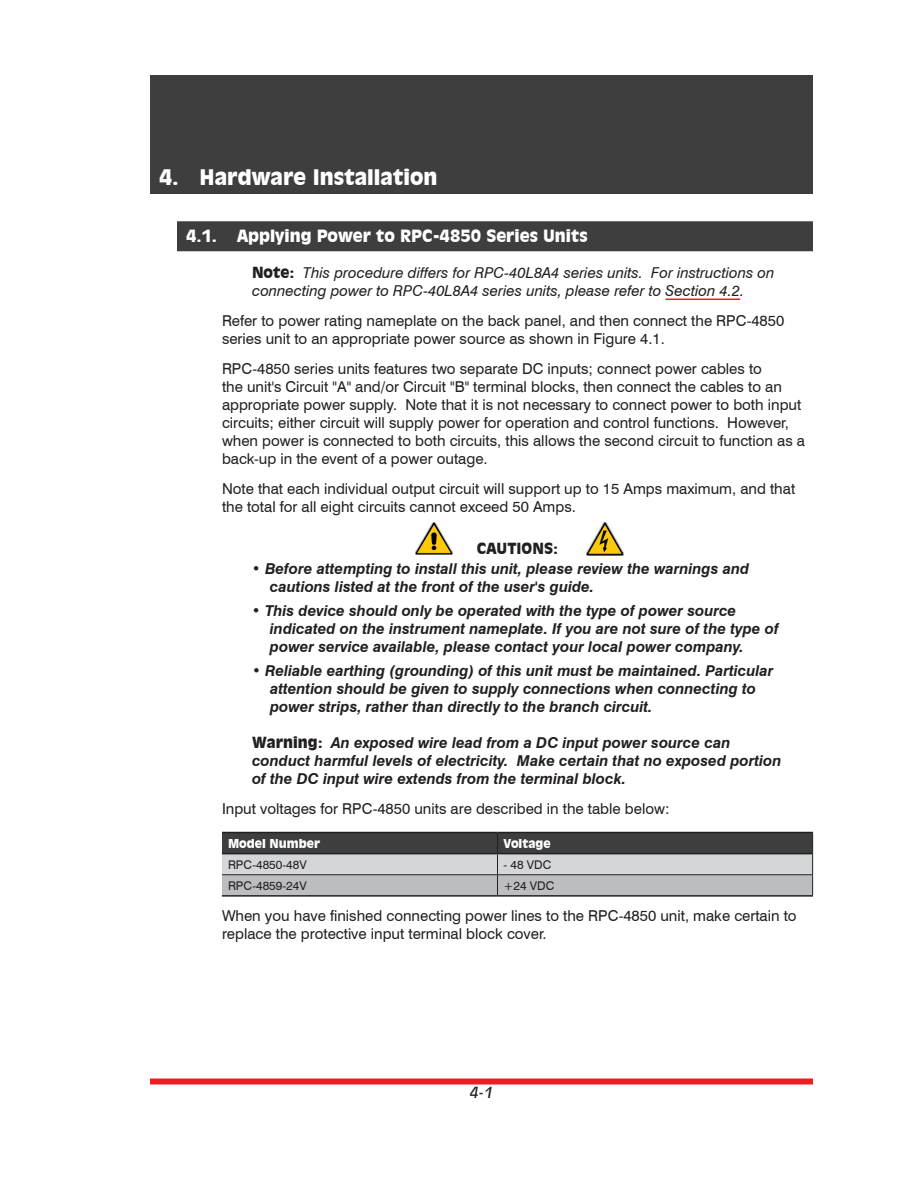
<style>
.page{position:relative;width:918px;height:1188px;background:#fff}
.page>*{position:absolute;margin:0;border:0;box-sizing:border-box;transform-origin:0 0}
.t1{font:900 21px "Incised 901 BT";color:#fff}
.t2{font:900 16.5px "Incised 901 BT";color:#fff}
.t3{font:15px/18px "Swiss 721 BT";color:#231f20}
.t4{font:italic 700 15px/18px "Swiss 721 BT";color:#231f20}
.t5{font:italic 15px/18px "Swiss 721 BT";color:#231f20}
.t6{font:900 15px "Incised 901 BT";color:#231f20}
.t7{font:italic 15px "Incised 901 BT";color:#231f20}
.t8{font:12px "Swiss 721 BT";color:#231f20}
.t9{font:900 12px "Incised 901 BT";color:#fff}
.s1{font-family:"Incised 901 BT";font-weight:900;font-style:normal}
</style>
<div class="page">
<div style="left:150px;top:1078px;width:663px;height:6px;background:#ee1d23"></div>
<div style="left:150px;top:75px;width:663px;height:119px;background:#3e3e3f"></div>
<div style="left:177px;top:221px;width:636px;height:30px;background:#3e3e3f"></div>
<hr style="left:666px;top:299px;width:74px;height:1px;background:#ee1d23">
<hr style="left:222px;top:832px;width:276px;height:1px;background:#231f20">
<hr style="left:498px;top:832px;width:315px;height:1px;background:#231f20">
<svg style="left:222px;top:833px;width:591px;height:62px;background:#959597"></svg>
<hr style="left:222px;top:895px;width:276px;height:2px;background:#231f20">
<hr style="left:498px;top:895px;width:315px;height:2px;background:#231f20">
<img style="left:415px;top:522px;width:38px;height:33px">
<img style="left:586px;top:522px;width:38px;height:33px">
<h1 class="t1" style="left:159px;top:164px;width:280px">4. Hardware Installation</h1>
<p class="t2" style="left:186px;top:226px;width:403px">4.1. Applying Power to RPC-4850 Series Units</p>
<p class="t5" style="left:252px;top:264px;width:524px"><span class="s1">Note:</span> This procedure differs for RPC-40L8A4 series units. For instructions on connecting power to RPC-40L8A4 series units, please refer to Section 4.2.</p>
<p class="t3" style="left:222px;top:312px;width:564px">Refer to power rating nameplate on the back panel, and then connect the RPC-4850 series unit to an appropriate power source as shown in Figure 4.1.</p>
<p class="t3" style="left:222px;top:360px;width:585px">RPC-4850 series units features two separate DC inputs; connect power cables to<br>the unit's Circuit "A" and/or Circuit "B" terminal blocks, then connect the cables to an appropriate power supply. Note that it is not necessary to connect power to both input circuits; either circuit will supply power for operation and control functions. However, when power is connected to both circuits, this allows the second circuit to function as a back-up in the event of a power outage.</p>
<p class="t3" style="left:222px;top:480px;width:575px">Note that each individual output circuit will support up to 15 Amps maximum, and that the total for all eight circuits cannot exceed 50 Amps.</p>
<p class="t6" style="left:477px;top:540px;width:83px">CAUTIONS:</p>
<p class="t4" style="left:270px;top:559px;width:481px;text-indent:-18px">• Before attempting to install this unit, please review the warnings and cautions listed at the front of the user's guide.</p>
<p class="t4" style="left:270px;top:601px;width:510px;text-indent:-18px">• This device should only be operated with the type of power source indicated on the instrument nameplate. If you are not sure of the type of power service available, please contact your local power company.</p>
<p class="t4" style="left:270px;top:661px;width:505px;text-indent:-18px">• Reliable earthing (grounding) of this unit must be maintained. Particular attention should be given to supply connections when connecting to power strips, rather than directly to the branch circuit.</p>
<p class="t4" style="left:252px;top:733px;width:531px"><span class="s1">Warning:</span> An exposed wire lead from a DC input power source can conduct harmful levels of electricity. Make certain that no exposed portion of the DC input wire extends from the terminal block.</p>
<p class="t3" style="left:222px;top:799px;width:449px">Input voltages for RPC-4850 units are described in the table below:</p>
<p class="t9" style="left:228px;top:836px;width:94px">Model Number</p>
<p class="t9" style="left:503px;top:836px;width:49px">Voltage</p>
<p class="t8" style="left:228px;top:857px;width:80px">RPC-4850-48V</p>
<p class="t8" style="left:503px;top:857px;width:49px">- 48 VDC</p>
<p class="t8" style="left:228px;top:878px;width:80px">RPC-4859-24V</p>
<p class="t8" style="left:503px;top:878px;width:52px">+24 VDC</p>
<p class="t3" style="left:222px;top:906px;width:576px">When you have finished connecting power lines to the RPC-4850 unit, make certain to replace the protective input terminal block cover.</p>
<p class="t7" style="left:470px;top:1084px;width:24px">4-1</p>
</div>
